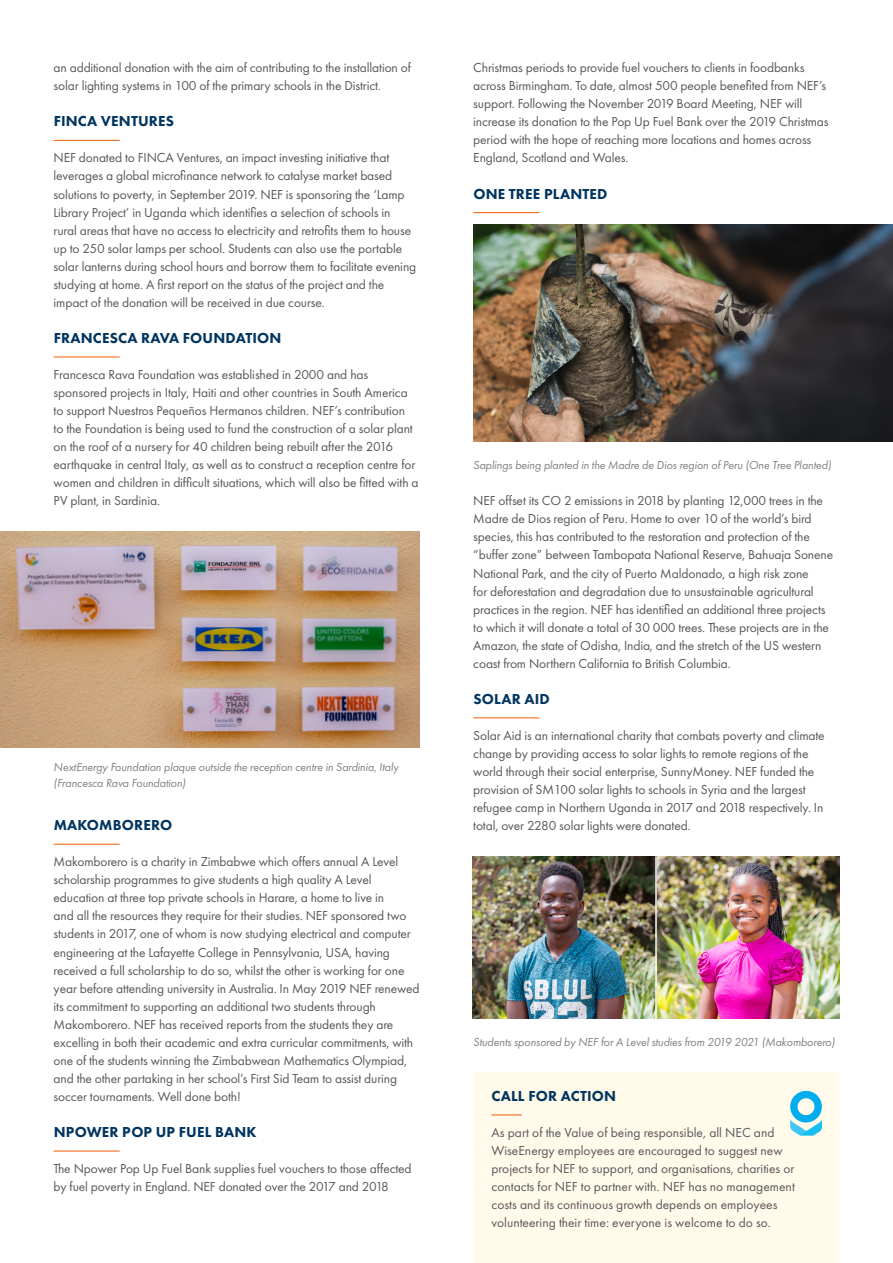
<style>
.page{position:relative;width:893px;height:1263px;background:#fff}
.page>*{position:absolute;margin:0;border:0;box-sizing:border-box;transform-origin:0 0}
.t1{font:800 15px "Futura PT";letter-spacing:.01em;color:#003560}
._10pt_body{font:13.5px/18px "Futura PT";letter-spacing:-.01em;color:#57585a}
.t2{font:italic 12px/16.5px "Futura PT";letter-spacing:-.01em;color:#808285}
</style>
<div class="page">
<img style="left:0;top:531px;width:420px;height:217px">
<img style="left:473px;top:225px;width:420px;height:216px">
<img style="left:473px;top:856px;width:366px;height:163px">
<hr style="left:655px;top:856px;width:2px;height:163px;background:#fff">
<hr style="left:54px;top:140px;width:66px;height:1px;background:#f36e21">
<hr style="left:54px;top:356px;width:66px;height:1px;background:#f36e21">
<hr style="left:54px;top:844px;width:66px;height:1px;background:#f36e21">
<hr style="left:54px;top:1150px;width:66px;height:1px;background:#f36e21">
<hr style="left:473px;top:212px;width:66px;height:1px;background:#f36e21">
<hr style="left:473px;top:717px;width:66px;height:1px;background:#f36e21">
<div style="left:473px;top:1073px;width:367px;height:190px;background:#fffaea"></div>
<hr style="left:491px;top:1114px;width:31px;height:1px;background:#f36e21">
<svg style="left:790px;top:1091px;width:32px;height:44px"></svg>
<p class="_10pt_body" style="left:54px;top:59px;width:359px">an additional donation with the aim of contributing to the installation of solar lighting systems in 100 of the primary schools in the District.</p>
<p class="t1" style="left:54px;top:112px;width:122px">FINCA VENTURES</p>
<p class="_10pt_body" style="left:54px;top:149px;width:364px">NEF donated to FINCA Ventures, an impact investing initiative that leverages a global microfinance network to catalyse market based solutions to poverty, in September 2019. NEF is sponsoring the ‘Lamp Library Project’ in Uganda which identifies a selection of schools in rural areas that have no access to electricity and retrofits them to house up to 250 solar lamps per school. Students can also use the portable solar lanterns during school hours and borrow them to facilitate evening studying at home. A first report on the status of the project and the impact of the donation will be received in due course.</p>
<p class="t1" style="left:54px;top:328px;width:229px">FRANCESCA RAVA FOUNDATION</p>
<p class="_10pt_body" style="left:54px;top:365px;width:367px">Francesca Rava Foundation was established in 2000 and has sponsored projects in Italy, Haiti and other countries in South America to support Nuestros Pequeños Hermanos children. NEF’s contribution<br>to the Foundation is being used to fund the construction of a solar plant on the roof of a nursery for 40 children being rebuilt after the 2016 earthquake in central Italy, as well as to construct a reception centre for women and children in difficult situations, which will also be fitted with a PV plant, in Sardinia.</p>
<p class="t2" style="left:54px;top:758px;width:347px">NextEnergy Foundation plaque outside the reception centre in Sardinia, Italy (Francesca Rava Foundation)</p>
<p class="t1" style="left:54px;top:816px;width:120px">MAKOMBORERO</p>
<p class="_10pt_body" style="left:54px;top:853px;width:368px">Makomborero is a charity in Zimbabwe which offers annual A Level scholarship programmes to give students a high quality A Level education at three top private schools in Harare, a home to live in<br>and all the resources they require for their studies. NEF sponsored two students in 2017, one of whom is now studying electrical and computer engineering at the Lafayette College in Pennsylvania, USA, having received a full scholarship to do so, whilst the other is working for one year before attending university in Australia. In May 2019 NEF renewed its commitment to supporting an additional two students through Makomborero. NEF has received reports from the students they are excelling in both their academic and extra curricular commitments, with one of the students winning the Zimbabwean Mathematics Olympiad, and the other partaking in her school’s First Sid Team to assist during soccer tournaments. Well done both!</p>
<p class="t1" style="left:54px;top:1122px;width:204px">NPOWER POP UP FUEL BANK</p>
<p class="_10pt_body" style="left:54px;top:1159px;width:360px">The Npower Pop Up Fuel Bank supplies fuel vouchers to those affected by fuel poverty in England. NEF donated over the 2017 and 2018</p>
<p class="_10pt_body" style="left:473px;top:59px;width:357px">Christmas periods to provide fuel vouchers to clients in foodbanks across Birmingham. To date, almost 500 people benefited from NEF’s support. Following the November 2019 Board Meeting, NEF will increase its donation to the Pop Up Fuel Bank over the 2019 Christmas period with the hope of reaching more locations and homes across England, Scotland and Wales.</p>
<p class="t1" style="left:473px;top:184px;width:136px">ONE TREE PLANTED</p>
<p class="t2" style="left:473px;top:457px;width:359px">Saplings being planted in the Madre de Dios region of Peru (One Tree Planted)</p>
<p class="_10pt_body" style="left:473px;top:492px;width:361px">NEF offset its CO 2 emissions in 2018 by planting 12,000 trees in the Madre de Dios region of Peru. Home to over 10 of the world’s bird species, this has contributed to the restoration and protection of the “buffer zone” between Tambopata National Reserve, Bahuaja Sonene National Park, and the city of Puerto Maldonado, a high risk zone<br>for deforestation and degradation due to unsustainable agricultural practices in the region. NEF has identified an additional three projects to which it will donate a total of 30 000 trees. These projects are in the Amazon, the state of Odisha, India, and the stretch of the US western coast from Northern California to British Columbia.</p>
<p class="t1" style="left:473px;top:689px;width:78px">SOLAR AID</p>
<p class="_10pt_body" style="left:473px;top:726px;width:353px">Solar Aid is an international charity that combats poverty and climate change by providing access to solar lights to remote regions of the world through their social enterprise, SunnyMoney. NEF funded the provision of SM100 solar lights to schools in Syria and the largest refugee camp in Northern Uganda in 2017 and 2018 respectively. In total, over 2280 solar lights were donated.</p>
<p class="t2" style="left:473px;top:1034px;width:363px">Students sponsored by NEF for A Level studies from 2019 2021 (Makomborero)</p>
<p class="t1" style="left:492px;top:1086px;width:126px">CALL FOR ACTION</p>
<p class="_10pt_body" style="left:491px;top:1123px;width:305px">As part of the Value of being responsible, all NEC and WiseEnergy employees are encouraged to suggest new projects for NEF to support, and organisations, charities or contacts for NEF to partner with. NEF has no management costs and its continuous growth depends on employees volunteering their time: everyone is welcome to do so.</p>
</div>
